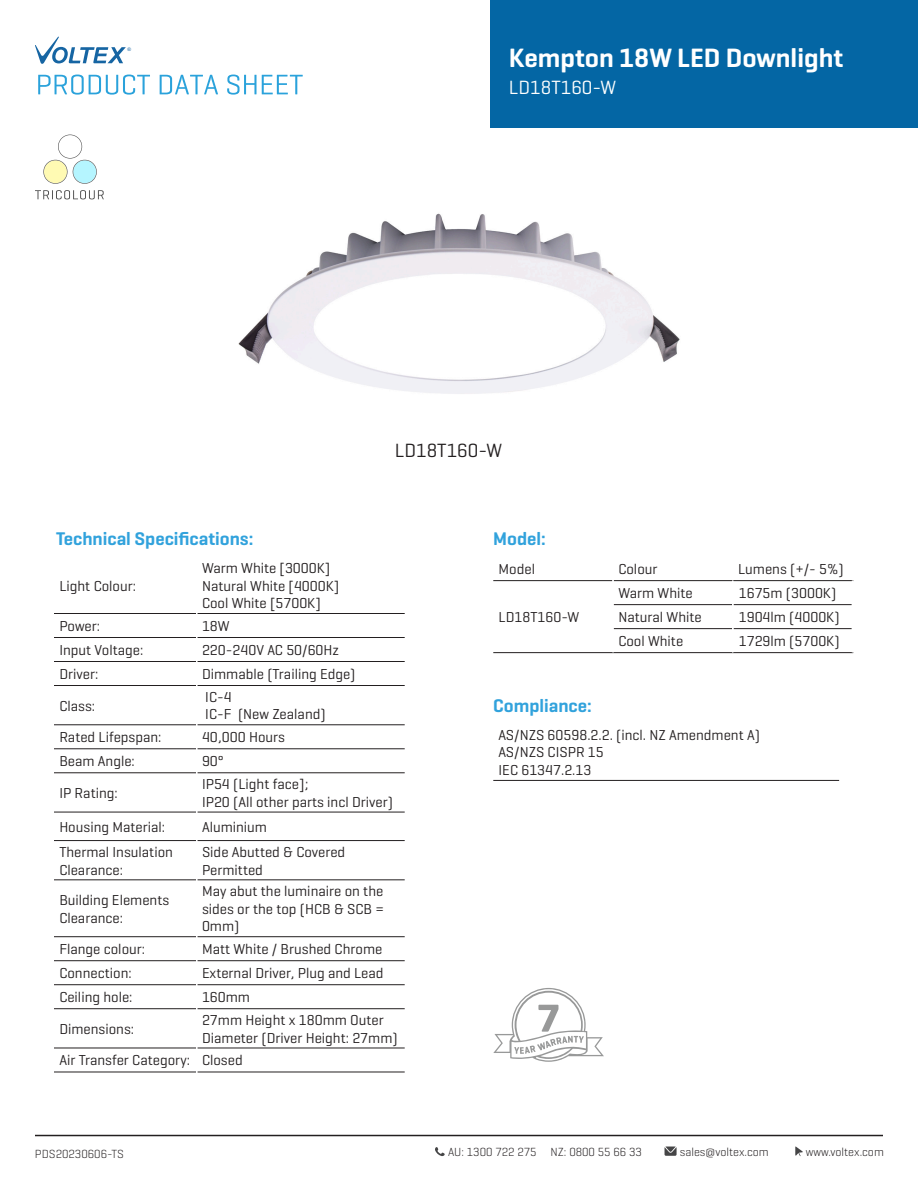
<style>
.page{position:relative;width:918px;height:1188px;background:#fff}
.page>*{position:absolute;margin:0;border:0;box-sizing:border-box;transform-origin:0 0}
.Product_Main_Title{font:600 27px "Geogrotesque";color:#fff}
.product_subtext{font:19.5px "Geogrotesque";color:#fff}
.product_subtext-2{font:19.5px "Geogrotesque";color:#231f20}
.t1{font:600 18.6px "Geogrotesque";color:#31a2dc}
.v{font:14.7px/17.5px "Geogrotesque";color:#231f20}
.product_subtext-3{font:14.7px "Geogrotesque";color:#231f20}
.t2{font:300 12px "Geogrotesque";color:#231f20}
.t3{font:4.8px "Arial";color:#1665a3}
</style>
<div class="page">
<hr style="left:54px;top:613px;width:142px;height:1px;background:#231f20">
<hr style="left:197px;top:613px;width:208px;height:1px;background:#231f20">
<hr style="left:54px;top:637px;width:142px;height:1px;background:#231f20">
<hr style="left:197px;top:637px;width:208px;height:1px;background:#231f20">
<hr style="left:54px;top:661px;width:142px;height:1px;background:#231f20">
<hr style="left:197px;top:661px;width:208px;height:1px;background:#231f20">
<hr style="left:54px;top:685px;width:142px;height:1px;background:#231f20">
<hr style="left:197px;top:685px;width:208px;height:1px;background:#231f20">
<hr style="left:54px;top:725px;width:142px;height:1px;background:#231f20">
<hr style="left:197px;top:725px;width:208px;height:1px;background:#231f20">
<hr style="left:54px;top:749px;width:142px;height:1px;background:#231f20">
<hr style="left:197px;top:749px;width:208px;height:1px;background:#231f20">
<hr style="left:54px;top:773px;width:142px;height:1px;background:#231f20">
<hr style="left:197px;top:773px;width:208px;height:1px;background:#231f20">
<hr style="left:54px;top:812px;width:142px;height:1px;background:#231f20">
<hr style="left:197px;top:812px;width:208px;height:1px;background:#231f20">
<hr style="left:54px;top:840px;width:142px;height:1px;background:#231f20">
<hr style="left:197px;top:840px;width:208px;height:1px;background:#231f20">
<hr style="left:54px;top:880px;width:142px;height:1px;background:#231f20">
<hr style="left:197px;top:880px;width:208px;height:1px;background:#231f20">
<hr style="left:54px;top:936px;width:142px;height:1px;background:#231f20">
<hr style="left:197px;top:936px;width:208px;height:1px;background:#231f20">
<hr style="left:54px;top:960px;width:142px;height:1px;background:#231f20">
<hr style="left:197px;top:960px;width:208px;height:1px;background:#231f20">
<hr style="left:54px;top:984px;width:142px;height:1px;background:#231f20">
<hr style="left:197px;top:984px;width:208px;height:1px;background:#231f20">
<hr style="left:54px;top:1008px;width:142px;height:1px;background:#231f20">
<hr style="left:197px;top:1008px;width:208px;height:1px;background:#231f20">
<hr style="left:54px;top:1048px;width:142px;height:1px;background:#231f20">
<hr style="left:197px;top:1048px;width:208px;height:1px;background:#231f20">
<hr style="left:54px;top:1072px;width:142px;height:1px;background:#231f20">
<hr style="left:197px;top:1072px;width:208px;height:1px;background:#231f20">
<hr style="left:493px;top:580px;width:119px;height:1px;background:#231f20">
<hr style="left:614px;top:580px;width:119px;height:1px;background:#231f20">
<hr style="left:733px;top:580px;width:120px;height:1px;background:#231f20">
<hr style="left:614px;top:604px;width:118px;height:1px;background:#231f20">
<hr style="left:734px;top:604px;width:118px;height:1px;background:#231f20">
<hr style="left:614px;top:628px;width:118px;height:1px;background:#231f20">
<hr style="left:734px;top:628px;width:118px;height:1px;background:#231f20">
<hr style="left:493px;top:652px;width:120px;height:1px;background:#231f20">
<hr style="left:613px;top:652px;width:120px;height:1px;background:#231f20">
<hr style="left:733px;top:652px;width:120px;height:1px;background:#231f20">
<hr style="left:493px;top:780px;width:346px;height:1px;background:#231f20">
<div style="left:490px;top:0;width:428px;height:128px;background:#0466a4"></div>
<hr style="left:35px;top:1135px;width:848px;height:1px;background:#231f20">
<svg style="left:35px;top:36px;width:91px;height:28px"></svg>
<svg style="left:38px;top:75px;width:112px;height:20px"></svg>
<svg style="left:160px;top:75px;width:58px;height:19px"></svg>
<svg style="left:227px;top:75px;width:76px;height:20px"></svg>
<svg style="left:493px;top:988px;width:111px;height:74px"></svg>
<svg style="left:43px;top:135px;width:54px;height:49px"></svg>
<svg style="left:35px;top:190px;width:69px;height:9px"></svg>
<img style="left:238px;top:213px;width:442px;height:181px">
<svg style="left:795px;top:1146px;width:8px;height:10px"></svg>
<svg style="left:435px;top:1147px;width:10px;height:9px"></svg>
<svg style="left:665px;top:1147px;width:12px;height:9px"></svg>
<p class="t3" style="left:127px;top:46px;width:5px">®</p>
<p class="Product_Main_Title" style="left:509px;top:41px;width:336px">Kempton 18W LED Downlight</p>
<p class="product_subtext" style="left:509px;top:77px;width:109px">LD18T160-W</p>
<p class="product_subtext-2" style="left:395px;top:440px;width:109px">LD18T160-W</p>
<p class="t1" style="left:56px;top:527px;width:199px">Technical Specifications:</p>
<p class="t1" style="left:493px;top:527px;width:54px">Model:</p>
<p class="v" style="left:59px;top:577px;width:78px">Light Colour:</p>
<p class="v" style="left:202px;top:559px;width:130px">Warm White [3000K]</p>
<p class="v" style="left:202px;top:577px;width:139px">Natural White [4000K]</p>
<p class="v" style="left:202px;top:594px;width:120px">Cool White [5700K]</p>
<p class="v" style="left:59px;top:617px;width:42px">Power:</p>
<p class="v" style="left:202px;top:617px;width:29px">18W</p>
<p class="v" style="left:59px;top:641px;width:86px">Input Voltage:</p>
<p class="v" style="left:202px;top:641px;width:139px">220-240V AC 50/60Hz</p>
<p class="v" style="left:59px;top:665px;width:41px">Driver:</p>
<p class="v" style="left:202px;top:665px;width:155px">Dimmable (Trailing Edge)</p>
<p class="v" style="left:59px;top:697px;width:37px">Class:</p>
<p class="v" style="left:205px;top:688px;width:28px">IC-4</p>
<p class="v" style="left:205px;top:706px;width:122px">IC-F (New Zealand)</p>
<p class="v" style="left:59px;top:729px;width:104px">Rated Lifepspan:</p>
<p class="v" style="left:202px;top:729px;width:84px">40,000 Hours</p>
<p class="v" style="left:59px;top:753px;width:77px">Beam Angle:</p>
<p class="v" style="left:202px;top:753px;width:23px">90°</p>
<p class="v" style="left:59px;top:784px;width:60px">IP Rating:</p>
<p class="v" style="left:202px;top:775px;width:108px">IP54 (Light face];</p>
<p class="v" style="left:202px;top:793px;width:192px">IP20 (All other parts incl Driver)</p>
<p class="v" style="left:59px;top:818px;width:107px">Housing Material:</p>
<p class="v" style="left:202px;top:818px;width:67px">Aluminium</p>
<p class="v" style="left:59px;top:843px;width:115px">Thermal Insulation<br>Clearance:</p>
<p class="v" style="left:202px;top:843px;width:145px">Side Abutted &amp; Covered<br>Permitted</p>
<p class="v" style="left:59px;top:891px;width:111px">Building Elements<br>Clearance:</p>
<p class="v" style="left:202px;top:882px;width:183px;text-align:justify">May abut the luminaire on the sides or the top (HCB &amp; SCB = 0mm)</p>
<p class="v" style="left:59px;top:941px;width:87px">Flange colour:</p>
<p class="v" style="left:202px;top:941px;width:182px">Matt White / Brushed Chrome</p>
<p class="v" style="left:59px;top:965px;width:74px">Connection:</p>
<p class="v" style="left:202px;top:965px;width:183px">External Driver, Plug and Lead</p>
<p class="v" style="left:59px;top:989px;width:75px">Ceiling hole:</p>
<p class="v" style="left:202px;top:989px;width:50px">160mm</p>
<p class="v" style="left:59px;top:1020px;width:76px">Dimensions:</p>
<p class="v" style="left:202px;top:1011px;width:197px">27mm Height x 180mm Outer<br>Diameter (Driver Height: 27mm)</p>
<p class="v" style="left:59px;top:1052px;width:132px">Air Transfer Category:</p>
<p class="v" style="left:202px;top:1052px;width:42px">Closed</p>
<p class="t2" style="left:35px;top:1146px;width:91px">PDS20230606-TS</p>
<p class="v" style="left:499px;top:560px;width:38px">Model</p>
<p class="v" style="left:618px;top:560px;width:41px">Colour</p>
<p class="v" style="left:738px;top:560px;width:107px">Lumens (+/- 5%)</p>
<p class="product_subtext-3" style="left:499px;top:609px;width:82px">LD18T160-W</p>
<p class="v" style="left:618px;top:584px;width:76px">Warm White</p>
<p class="v" style="left:739px;top:584px;width:99px">1675m (3000K)</p>
<p class="v" style="left:618px;top:608px;width:85px">Natural White</p>
<p class="v" style="left:739px;top:608px;width:102px">1904lm (4000K)</p>
<p class="v" style="left:618px;top:632px;width:66px">Cool White</p>
<p class="v" style="left:739px;top:632px;width:102px">1729lm (5700K)</p>
<p class="t1" style="left:493px;top:694px;width:100px">Compliance:</p>
<p class="v" style="left:499px;top:726px;width:263px">AS/NZS 60598.2.2. (incl. NZ Amendment A)</p>
<p class="v" style="left:499px;top:744px;width:107px">AS/NZS CISPR 15</p>
<p class="v" style="left:499px;top:761px;width:94px">IEC 61347.2.13</p>
<p class="t2" style="left:448px;top:1144px;width:195px">AU: 1300 722 275 NZ: 0800 55 66 33</p>
<p class="t2" style="left:680px;top:1144px;width:90px">sales@voltex.com</p>
<p class="t2" style="left:806px;top:1144px;width:80px">www.voltex.com</p>
</div>
